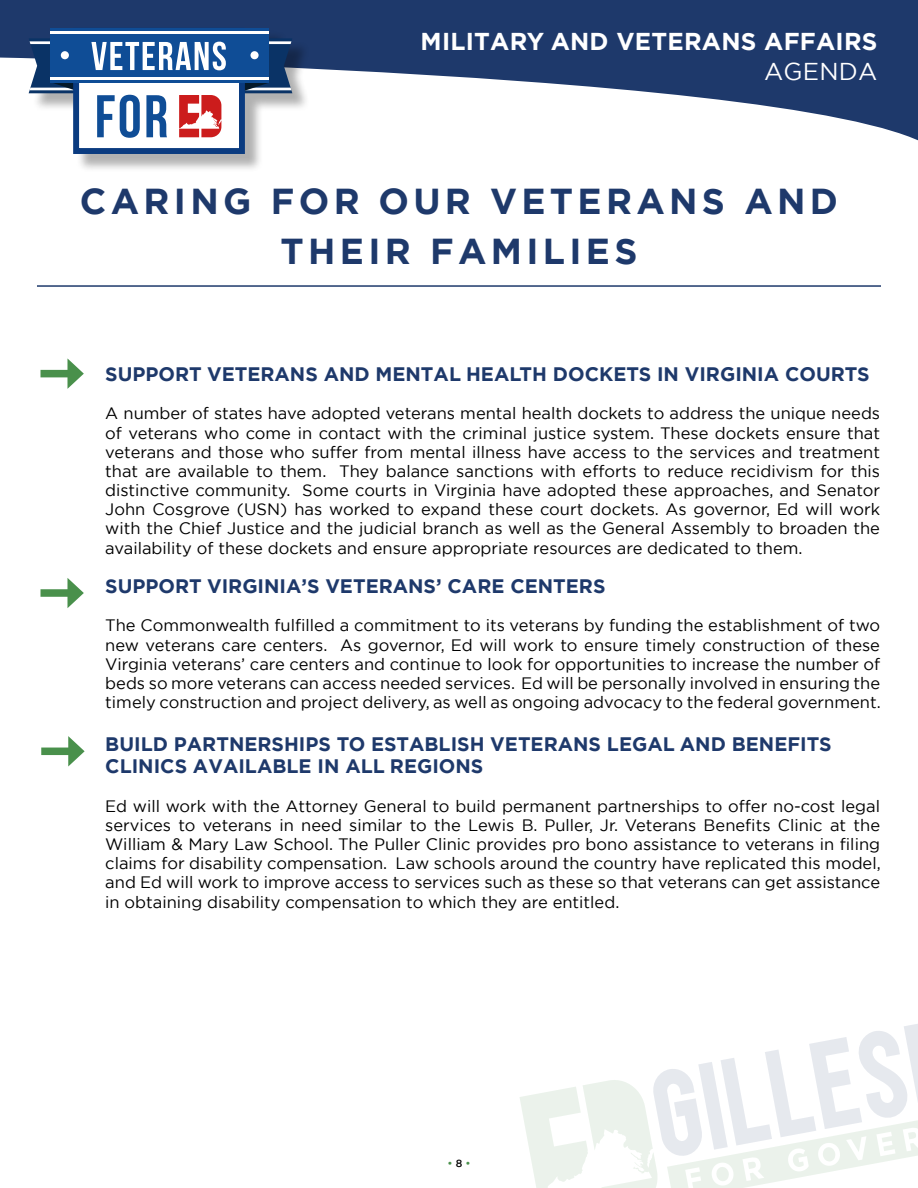
<style>
.page{position:relative;width:918px;height:1188px;background:#fff}
.page>*{position:absolute;margin:0;border:0;box-sizing:border-box;transform-origin:0 0}
.t1{font:700 36px/49.5px "Gotham";letter-spacing:.12em;color:#1e396b;text-align:center}
.t2{font:700 24.3px "Gotham";letter-spacing:.01em;color:#fff}
.t3{font:24.3px "Gotham";letter-spacing:.01em;color:#fff}
.t4{font:700 19.5px/22.5px "Gotham";color:#1e396b}
.t5{font:16.5px/19.2px "Gotham";color:#000;text-align:justify}
.t6{font:500 10.5px "Gotham";color:#49904b}
.s1{color:#000}
</style>
<div class="page">
<svg style="left:520px;top:1024px;width:398px;height:164px"></svg>
<div style="left:40px;top:370px;width:34px;height:7px;background:#49904b"></div>
<svg style="left:67px;top:358px;width:17px;height:31px"></svg>
<hr style="left:37px;top:285px;width:844px;height:2px;background:#1e396b">
<div style="left:40px;top:589px;width:34px;height:8px;background:#49904b"></div>
<svg style="left:67px;top:578px;width:17px;height:30px"></svg>
<div style="left:41px;top:748px;width:34px;height:7px;background:#49904b"></div>
<svg style="left:68px;top:736px;width:17px;height:31px"></svg>
<svg style="left:0;top:0;width:918px;height:141px;fill:#1e396b"></svg>
<div style="left:32px;top:30px;width:278px;height:143px;background:#000;opacity:.31"></div>
<svg style="left:29px;top:38px;width:44px;height:55px"></svg>
<svg style="left:245px;top:38px;width:47px;height:55px;background:#304f76"></svg>
<div style="left:73px;top:28px;width:172px;height:126px;background:#fff;border:6px solid #0a3b80"></div>
<svg style="left:97px;top:95px;width:43px;height:43px"></svg>
<svg style="left:146px;top:95px;width:21px;height:42px"></svg>
<div style="left:50px;top:28px;width:219px;height:55px;background:#0f4d96"></div>
<hr style="left:50px;top:31px;width:219px;height:2px;background:#fff">
<hr style="left:50px;top:77px;width:219px;height:3px;background:#fff">
<div style="left:250px;top:51px;width:9px;height:8px;background:#fff;border-radius:50%"></div>
<div style="left:61px;top:51px;width:8px;height:8px;background:#fff;border-radius:50%"></div>
<svg style="left:91px;top:42px;width:135px;height:28px"></svg>
<svg style="left:179px;top:95px;width:42px;height:42px"></svg>
<h2 class="t2" style="left:421px;top:25px;width:458px">MILITARY AND VETERANS AFFAIRS</h2>
<h2 class="t3" style="left:764px;top:56px;width:115px">AGENDA</h2>
<h1 class="t1" style="left:80px;top:176px;width:760px">CARING FOR OUR VETERANS AND<br>THEIR FAMILIES</h1>
<p class="t4" style="left:105px;top:363px;width:766px">SUPPORT VETERANS AND MENTAL HEALTH DOCKETS IN VIRGINIA COURTS</p>
<p class="t5" style="left:105px;top:404px;width:776px">A number of states have adopted veterans mental health dockets to address the unique needs of veterans who come in contact with the criminal justice system. These dockets ensure that veterans and those who suffer from mental illness have access to the services and treatment that are available to them. They balance sanctions with efforts to reduce recidivism for this distinctive community. Some courts in Virginia have adopted these approaches, and Senator John Cosgrove (USN) has worked to expand these court dockets. As governor, Ed will work with the Chief Justice and the judicial branch as well as the General Assembly to broaden the availability of these dockets and ensure appropriate resources are dedicated to them.</p>
<p class="t4" style="left:105px;top:575px;width:502px">SUPPORT VIRGINIA’S VETERANS’ CARE CENTERS</p>
<p class="t5" style="left:105px;top:616px;width:777px">The Commonwealth fulfilled a commitment to its veterans by funding the establishment of two new veterans care centers. As governor, Ed will work to ensure timely construction of these Virginia veterans’ care centers and continue to look for opportunities to increase the number of beds so more veterans can access needed services. Ed will be personally involved in ensuring the timely construction and project delivery, as well as ongoing advocacy to the federal government.</p>
<p class="t4" style="left:105px;top:733px;width:728px">BUILD PARTNERSHIPS TO ESTABLISH VETERANS LEGAL AND BENEFITS<br>CLINICS AVAILABLE IN ALL REGIONS</p>
<p class="t5" style="left:105px;top:796px;width:777px">Ed will work with the Attorney General to build permanent partnerships to offer no-cost legal services to veterans in need similar to the Lewis B. Puller, Jr. Veterans Benefits Clinic at the William &amp; Mary Law School. The Puller Clinic provides pro bono assistance to veterans in filing claims for disability compensation. Law schools around the country have replicated this model, and Ed will work to improve access to services such as these so that veterans can get assistance in obtaining disability compensation to which they are entitled.</p>
<p class="t6" style="left:447px;top:1156px;width:25px">• <span class="s1">8</span> •</p>
</div>
